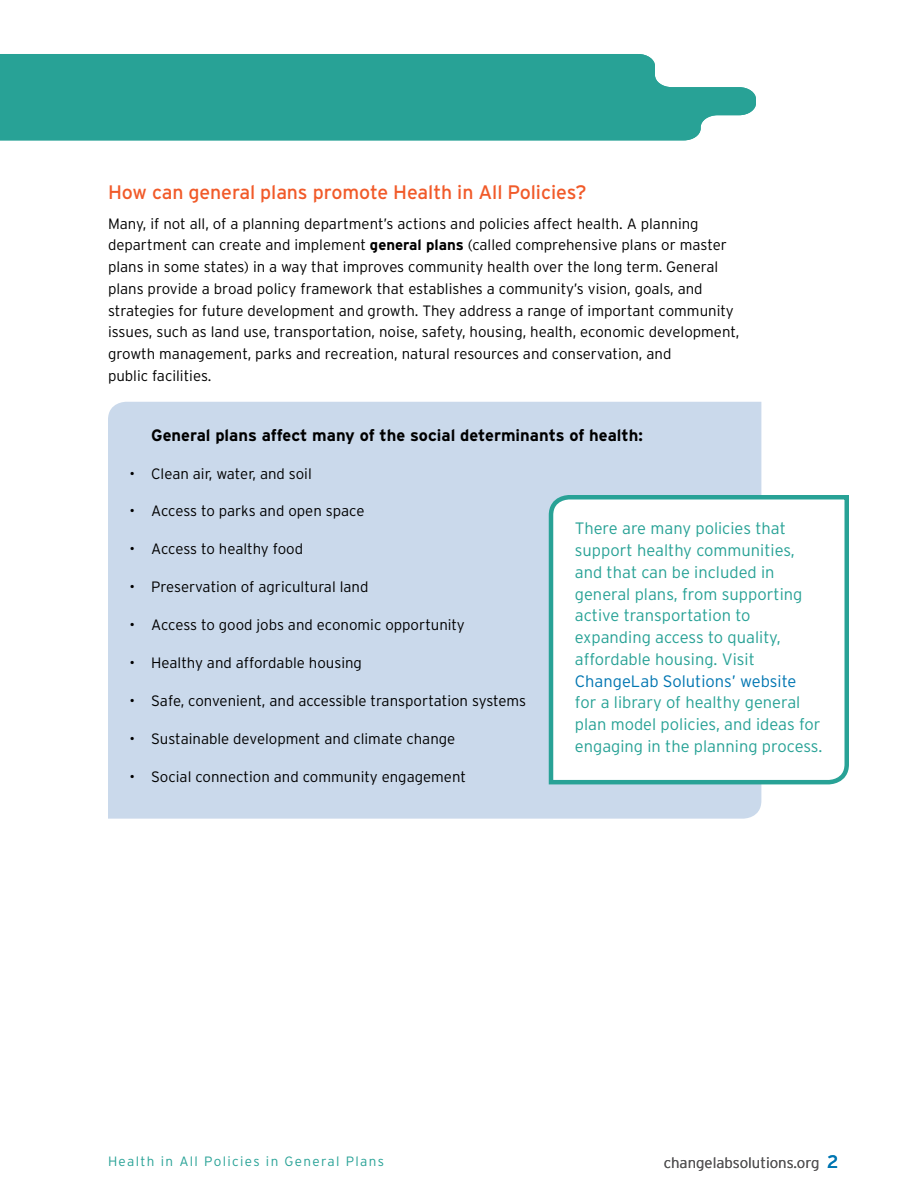
<style>
.page{position:relative;width:918px;height:1188px;background:#fff}
.page>*{position:absolute;margin:0;border:0;box-sizing:border-box;transform-origin:0 0}
.t1{font:19.5px "Interstate";letter-spacing:-.005em;color:#f15a29}
.t2{font:300 16.5px/21.8px "Interstate";color:#28a296}
.t3{font:700 16.5px "Interstate";color:#000}
.t4{font:300 16.5px "Interstate";color:#0076b2}
.t5{font:300 15px/21.8px "Interstate";color:#000}
.t6{font:300 15px "Interstate";color:#575657}
.t7{font:300 13.5px "Interstate";letter-spacing:.1em;color:#28a296}
.s1{font-weight:700}
.s2{font-weight:400;font-size:18px;color:#0076b2}
</style>
<div class="page">
<div style="left:108px;top:402px;width:653px;height:417px;background:#cad9eb"></div>
<svg style="left:0;top:54px;width:756px;height:86px;background:#37a89d"></svg>
<svg style="left:547px;top:493px;width:302px;height:294px"></svg>
<h1 class="t1" style="left:108px;top:182px;width:480px">How can general plans promote Health in All Policies?</h1>
<p class="t5" style="left:108px;top:212px;width:633px">Many, if not all, of a planning department’s actions and policies affect health. A planning department can create and implement <span class="s1">general plans</span> (called comprehensive plans or master plans in some states) in a way that improves community health over the long term. General plans provide a broad policy framework that establishes a community’s vision, goals, and strategies for future development and growth. They address a range of important community issues, such as land use, transportation, noise, safety, housing, health, economic development, growth management, parks and recreation, natural resources and conservation, and<br>public facilities.</p>
<p class="t3" style="left:151px;top:426px;width:493px">General plans affect many of the social determinants of health:</p>
<p class="t5" style="left:130px;top:462px;width:184px">• Clean air, water, and soil</p>
<p class="t5" style="left:130px;top:500px;width:236px">• Access to parks and open space</p>
<p class="t5" style="left:130px;top:538px;width:175px">• Access to healthy food</p>
<p class="t5" style="left:130px;top:576px;width:240px">• Preservation of agricultural land</p>
<p class="t5" style="left:130px;top:614px;width:337px">• Access to good jobs and economic opportunity</p>
<p class="t5" style="left:130px;top:652px;width:234px">• Healthy and affordable housing</p>
<p class="t5" style="left:130px;top:690px;width:398px">• Safe, convenient, and accessible transportation systems</p>
<p class="t5" style="left:130px;top:728px;width:327px">• Sustainable development and climate change</p>
<p class="t5" style="left:130px;top:766px;width:338px">• Social connection and community engagement</p>
<p class="t2" style="left:575px;top:518px;width:229px">There are many policies that support healthy communities, and that can be included in general plans, from supporting active transportation to expanding access to quality, affordable housing. Visit</p>
<p class="t4" style="left:575px;top:672px;width:223px">ChangeLab Solutions’ website</p>
<p class="t2" style="left:575px;top:692px;width:249px">for a library of healthy general plan model policies, and ideas for engaging in the planning process.</p>
<p class="t7" style="left:108px;top:1154px;width:278px">Health in All Policies in General Plans</p>
<p class="t6" style="left:664px;top:1154px;width:176px">changelabsolutions.org <span class="s2">2</span></p>
</div>
